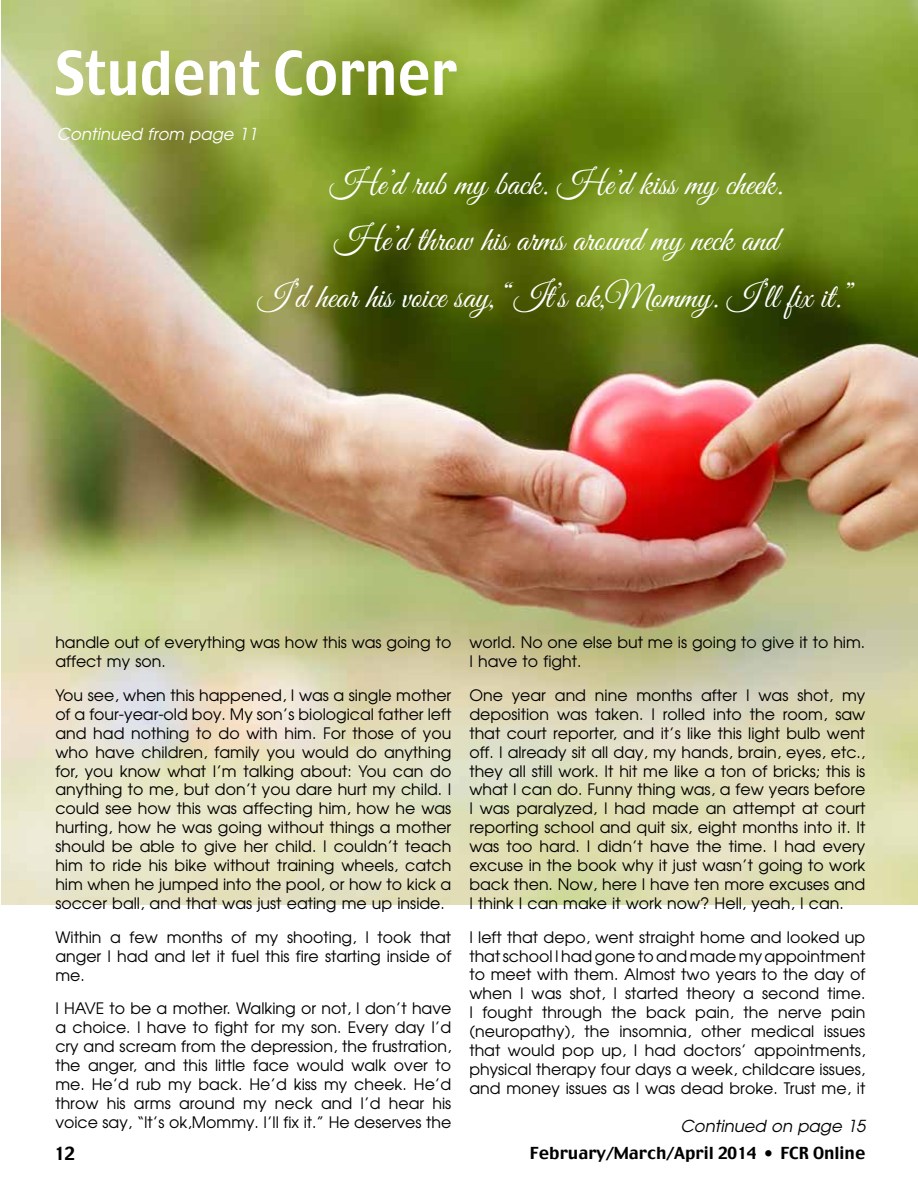
<style>
.page{position:relative;width:918px;height:1188px;background:#fff}
.page>*{position:absolute;margin:0;border:0;box-sizing:border-box;transform-origin:0 0}
.t1{font:60px "Charcoal";color:#fff;scale:.87 1}
.t2{font:34.5px/56.4px "Great Vibes";color:#fff;text-align:center}
.t3{font:18px "Charcoal";color:#000}
.t4{font:16.5px "Charcoal";color:#000}
.t5{font:italic 16.5px "Avian";color:#fff}
.t6{font:italic 16.5px "Avian";color:#000}
.t7{font:15.75px/18.9px "Avian";color:#000;text-align:justify}
.s1{font-size:15px}
</style>
<div class="page">
<img style="left:1px;top:0;width:917px;height:904px">
<h1 class="t1" style="left:55px;top:34px;width:463px">Student Corner</h1>
<p class="t5" style="left:57px;top:126px;width:202px">Continued from page 11</p>
<h2 class="t2" style="left:258px;top:158px;width:598px">He’d rub my back. He’d kiss my cheek.<br>He’d throw his arms around my neck and<br>I’d hear his voice say, “It’s ok,Mommy. I’ll fix it.”</h2>
<p class="t7" style="left:55px;top:634px;width:397px">handle out of everything was how this was going to affect my son.</p>
<p class="t7" style="left:55px;top:687px;width:398px">You see, when this happened, I was a single mother of a four-year-old boy. My son’s biological father left and had nothing to do with him. For those of you who have children, family you would do anything for, you know what I’m talking about: You can do anything to me, but don’t you dare hurt my child. I could see how this was affecting him, how he was hurting, how he was going without things a mother should be able to give her child. I couldn’t teach him to ride his bike without training wheels, catch him when he jumped into the pool, or how to kick a soccer ball, and that was just eating me up inside.</p>
<p class="t7" style="left:55px;top:929px;width:397px">Within a few months of my shooting, I took that anger I had and let it fuel this fire starting inside of me.</p>
<p class="t7" style="left:55px;top:1000px;width:398px">I HAVE to be a mother. Walking or not, I don’t have a choice. I have to fight for my son. Every day I’d cry and scream from the depression, the frustration, the anger, and this little face would walk over to me. He’d rub my back. He’d kiss my cheek. He’d throw his arms around my neck and I’d hear his voice say, “It’s ok,Mommy. I’ll fix it.” He deserves the</p>
<p class="t7" style="left:469px;top:634px;width:397px">world. No one else but me is going to give it to him.<br>I have to fight.</p>
<p class="t7" style="left:469px;top:687px;width:398px">One year and nine months after I was shot, my deposition was taken. I rolled into the room, saw that court reporter, and it’s like this light bulb went off. I already sit all day, my hands, brain, eyes, etc., they all still work. It hit me like a ton of bricks; this is what I can do. Funny thing was, a few years before I was paralyzed, I had made an attempt at court reporting school and quit six, eight months into it. It was too hard. I didn’t have the time. I had every excuse in the book why it just wasn’t going to work back then. Now, here I have ten more excuses and I think I can make it work now? Hell, yeah, I can.</p>
<p class="t7" style="left:469px;top:929px;width:398px">I left that depo, went straight home and looked up that school I had gone to and made my appointment to meet with them. Almost two years to the day of when I was shot, I started theory a second time.<br>I fought through the back pain, the nerve pain (neuropathy), the insomnia, other medical issues that would pop up, I had doctors’ appointments, physical therapy four days a week, childcare issues, and money issues as I was dead broke. Trust me, it</p>
<p class="t6" style="left:681px;top:1118px;width:186px">Continued on page 15</p>
<p class="t3" style="left:54px;top:1141px;width:22px">12</p>
<p class="t4" style="left:530px;top:1142px;width:337px">February/March/April 2014 <span class="s1">•</span> FCR Online</p>
</div>
